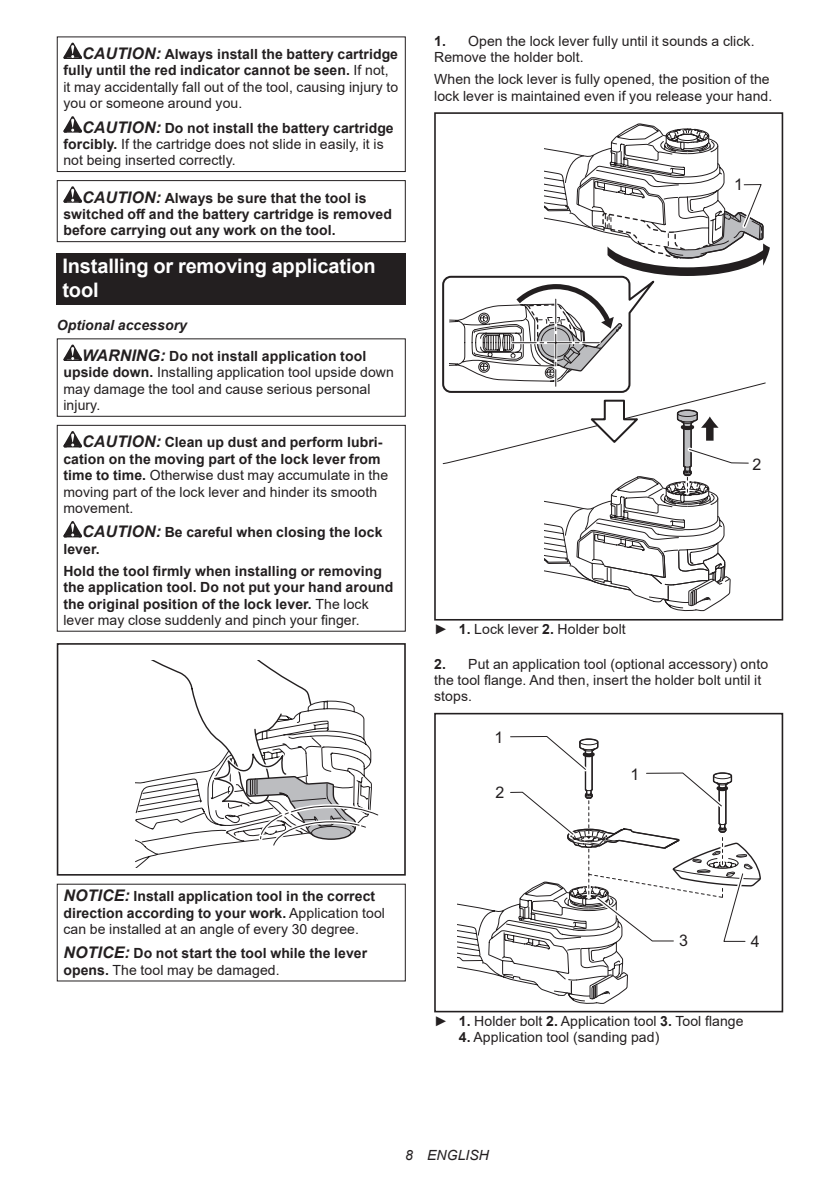
<style>
.page{position:relative;width:840px;height:1191px;background:#fff}
.page>*{position:absolute;margin:0;border:0;box-sizing:border-box;transform-origin:0 0}
.t1{font:700 20px/23.4px "Arial";letter-spacing:-.01em;color:#fff}
.t2{font:16px "Arial";color:#231f20}
.t3{font:14px/16.4px "Arial";letter-spacing:.005em;color:#231f20}
.t4{font:700 14px/16.4px "Arial";letter-spacing:.005em;color:#231f20}
.t5{font:italic 14px "Arial";letter-spacing:.005em;color:#231f20}
.s1{font-weight:700;font-style:italic;font-size:16px}
.s2{font-weight:700}
.s3{font-style:italic;font-size:16px}
.s4{font-style:italic}
.s5{font-weight:400}
</style>
<div class="page">
<svg style="left:63px;top:43px;width:19px;height:16px"></svg>
<svg style="left:63px;top:116px;width:19px;height:17px"></svg>
<div style="left:57px;top:36px;width:348px;height:136px;border:1px solid #231f20"></div>
<svg style="left:63px;top:186px;width:19px;height:17px"></svg>
<div style="left:57px;top:180px;width:348px;height:62px;border:1px solid #231f20"></div>
<div style="left:57px;top:253px;width:348px;height:52px;background:#231f20"></div>
<svg style="left:63px;top:344px;width:19px;height:17px"></svg>
<div style="left:57px;top:338px;width:348px;height:79px;border:1px solid #231f20"></div>
<svg style="left:63px;top:431px;width:19px;height:16px"></svg>
<svg style="left:63px;top:521px;width:19px;height:16px"></svg>
<div style="left:57px;top:425px;width:348px;height:206px;border:1px solid #231f20"></div>
<svg style="left:136px;top:660px;width:243px;height:207px"></svg>
<div style="left:57px;top:643px;width:348px;height:232px;border:2px solid #231f20"></div>
<div style="left:434px;top:112px;width:348px;height:508px;border:2px solid #231f20"></div>
<svg style="left:441px;top:112px;width:328px;height:500px"></svg>
<div style="left:434px;top:713px;width:348px;height:299px;border:2px solid #231f20"></div>
<svg style="left:457px;top:736px;width:304px;height:268px"></svg>
<p class="t3" style="left:63px;top:46px;width:336px;text-indent:19px"><span class="s1">CAUTION:</span> <span class="s2">Always install the battery cartridge fully until the red indicator cannot be seen.</span> If not, it may accidentally fall out of the tool, causing injury to you or someone around you.</p>
<p class="t3" style="left:63px;top:119px;width:331px;text-indent:19px"><span class="s1">CAUTION:</span> <span class="s2">Do not install the battery cartridge forcibly.</span> If the cartridge does not slide in easily, it is not being inserted correctly.</p>
<p class="t4" style="left:63px;top:190px;width:330px;text-indent:19px"><span class="s3">CAUTION:</span> Always be sure that the tool is switched off and the battery cartridge is removed before carrying out any work on the tool.</p>
<h1 class="t1" style="left:62px;top:255px;width:314px">Installing or removing application tool</h1>
<p class="t4" style="left:82px;top:310px;width:285px;line-height:30.6px;text-indent:-25px"><span class="s4">Optional accessory<br></span><span class="s3">WARNING:</span> Do not install application tool</p>
<p class="t3" style="left:63px;top:364px;width:332px"><span class="s2">upside down.</span> Installing application tool upside down may damage the tool and cause serious personal injury.</p>
<p class="t3" style="left:63px;top:434px;width:326px;text-indent:19px"><span class="s1">CAUTION:</span> <span class="s2">Clean up dust and perform lubri&shy;cation on the moving part of the lock lever from time to time.</span> Otherwise dust may accumulate in the moving part of the lock lever and hinder its smooth movement.</p>
<p class="t4" style="left:63px;top:524px;width:320px;text-indent:19px"><span class="s3">CAUTION:</span> Be careful when closing the lock lever.</p>
<p class="t4" style="left:63px;top:563px;width:331px">Hold the tool firmly when installing or removing the application tool. Do not put your hand around the original position of the lock lever. <span class="s5">The lock lever may close suddenly and pinch your finger.</span></p>
<p class="t3" style="left:434px;top:33px;width:322px"><span class="s2">1.</span> Open the lock lever fully until it sounds a click.<br>Remove the holder bolt.</p>
<p class="t3" style="left:434px;top:71px;width:339px">When the lock lever is fully opened, the position of the lock lever is maintained even if you release your hand.</p>
<p class="t2" style="left:733px;top:174px;width:10px">1</p>
<p class="t2" style="left:752px;top:453px;width:10px">2</p>
<p class="t3" style="left:434px;top:621px;width:193px">► <span class="s2">1.</span> Lock lever <span class="s2">2.</span> Holder bolt</p>
<p class="t3" style="left:434px;top:655px;width:335px"><span class="s2">2.</span> Put an application tool (optional accessory) onto the tool flange. And then, insert the holder bolt until it stops.</p>
<p class="t2" style="left:494px;top:726px;width:10px">1</p>
<p class="t2" style="left:495px;top:781px;width:10px">2</p>
<p class="t2" style="left:630px;top:763px;width:10px">1</p>
<p class="t4" style="left:63px;top:888px;width:323px"><span class="s3">NOTICE:</span> Install application tool in the correct direction according to your work. <span class="s5">Application tool can be installed at an angle of every 30 degree.</span></p>
<p class="t4" style="left:63px;top:945px;width:305px"><span class="s3">NOTICE:</span> Do not start the tool while the lever opens. <span class="s5">The tool may be damaged.</span></p>
<p class="t2" style="left:678px;top:929px;width:10px">3</p>
<p class="t2" style="left:750px;top:930px;width:10px">4</p>
<p class="t3" style="left:434px;top:1012px;width:311px">► <span class="s2">1.</span> Holder bolt <span class="s2">2.</span> Application tool <span class="s2">3.</span> Tool flange</p>
<p class="t3" style="left:458px;top:1029px;width:202px"><span class="s2">4.</span> Application tool (sanding pad)</p>
<p class="t5" style="left:405px;top:1146px;width:85px">8 ENGLISH</p>
</div>
